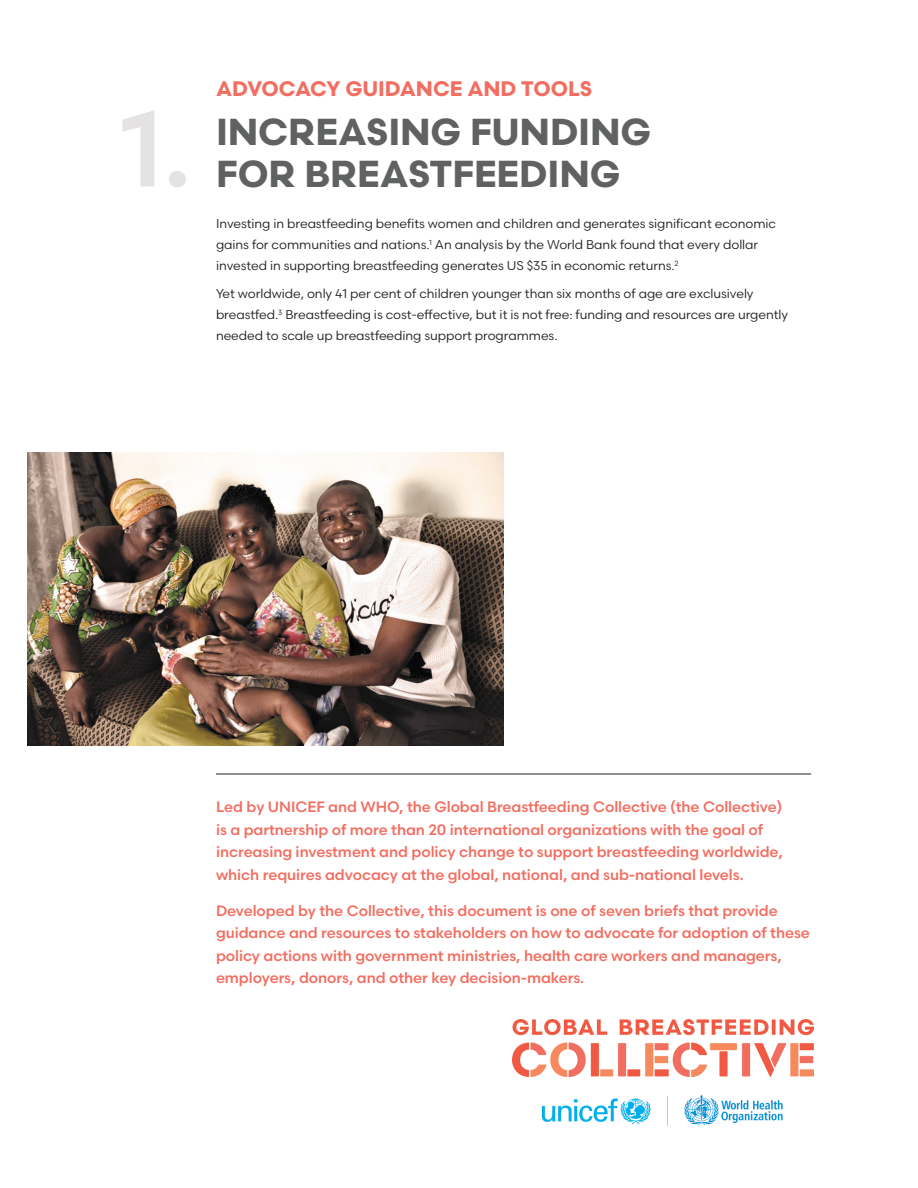
<style>
.page{position:relative;width:918px;height:1188px;background:#fff}
.page>*{position:absolute;margin:0;border:0;box-sizing:border-box;transform-origin:0 0}
.body_copy{font:500 108px "Scandia";color:#e4e2e2}
.title_of_reports{font:700 37.5px/42px "Scandia";letter-spacing:-.005em;color:#606261}
.GBC_tools_sub_heads{font:700 21px "Scandia";letter-spacing:-.005em;color:#f26e61}
.intro_copy{font:500 15px/22.5px "Scandia";letter-spacing:-.005em;color:#f26e61}
.body_copy-2{font:12.75px/21px "Scandia";letter-spacing:-.005em;color:#231f20}
</style>
<div class="page">
<hr style="left:216px;top:774px;width:595px;height:1px;background:#231f20">
<img style="left:27px;top:452px;width:476px;height:293px">
<img style="left:513px;top:1019px;width:300px;height:107px">
<p class="body_copy" style="left:120px;top:81px;width:73px">1.</p>
<p class="GBC_tools_sub_heads" style="left:216px;top:76px;width:378px">ADVOCACY GUIDANCE AND TOOLS</p>
<p class="title_of_reports" style="left:216px;top:110px;width:437px">INCREASING FUNDING<br>FOR BREASTFEEDING</p>
<p class="body_copy-2" style="left:216px;top:213px;width:562px">Investing in breastfeeding benefits women and children and generates significant economic gains for communities and nations.<sup>1</sup> An analysis by the World Bank found that every dollar invested in supporting breastfeeding generates US $35 in economic returns.<sup>2</sup></p>
<p class="body_copy-2" style="left:216px;top:283px;width:574px">Yet worldwide, only 41 per cent of children younger than six months of age are exclusively breastfed.<sup>3</sup> Breastfeeding is cost-effective, but it is not free: funding and resources are urgently needed to scale up breastfeeding support programmes.</p>
<p class="intro_copy" style="left:216px;top:795px;width:568px">Led by UNICEF and WHO, the Global Breastfeeding Collective (the Collective) is a partnership of more than 20 international organizations with the goal of increasing investment and policy change to support breastfeeding worldwide, which requires advocacy at the global, national, and sub-national levels.</p>
<p class="intro_copy" style="left:216px;top:899px;width:595px">Developed by the Collective, this document is one of seven briefs that provide guidance and resources to stakeholders on how to advocate for adoption of these policy actions with government ministries, health care workers and managers, employers, donors, and other key decision-makers.</p>
</div>
